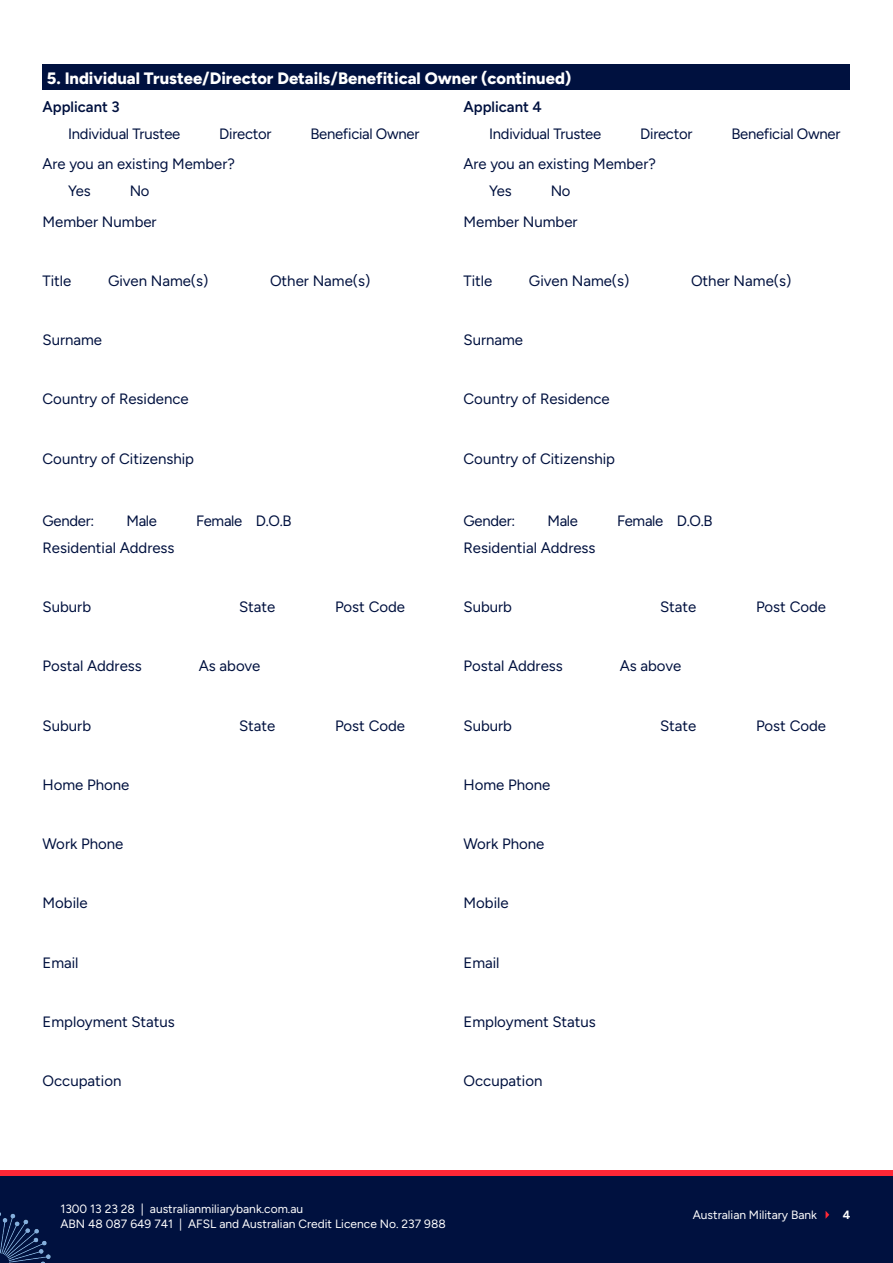
<style>
.page{position:relative;width:893px;height:1263px;background:#fff}
.page>*{position:absolute;margin:0;border:0;box-sizing:border-box;transform-origin:0 0}
.t1{font:800 16.5px "Figtree";color:#fff}
.t2{font:15px/26.5px "Figtree";color:#00113f}
.t3{font:15px "Figtree";letter-spacing:-.02em;color:#00113f}
.t4{font:600 15px "Figtree";color:#00113f}
.t5{font:12px/15px "Figtree";color:#fff}
.t6{font:700 12px "Figtree";color:#fff}
</style>
<div class="page">
<div style="left:0;top:1174px;width:893px;height:89px;background:#00113f"></div>
<svg style="left:826px;top:1211px;width:3px;height:8px"></svg>
<img style="left:0;top:1212px;width:51px;height:51px">
<div style="left:0;top:1170px;width:893px;height:5px;background:#ff2736"></div>
<div style="left:43px;top:64px;width:807px;height:25px;background:#00113f"></div>
<p class="t1" style="left:47px;top:68px;width:526px">5. Individual Trustee/Director Details/Benefitical Owner (continued)</p>
<p class="t4" style="left:43px;top:98px;width:79px">Applicant 3</p>
<p class="t3" style="left:68px;top:125px;width:114px">Individual Trustee</p>
<p class="t3" style="left:219px;top:125px;width:54px">Director</p>
<p class="t3" style="left:310px;top:125px;width:111px">Beneficial Owner</p>
<p class="t2" style="left:68px;top:151px;width:168px;text-indent:-26px">Are you an existing Member?<br>Yes</p>
<p class="t4" style="left:463px;top:98px;width:80px">Applicant 4</p>
<p class="t3" style="left:489px;top:125px;width:114px">Individual Trustee</p>
<p class="t3" style="left:640px;top:125px;width:54px">Director</p>
<p class="t3" style="left:731px;top:125px;width:111px">Beneficial Owner</p>
<p class="t2" style="left:489px;top:151px;width:168px;text-indent:-26px">Are you an existing Member?<br>Yes</p>
<p class="t2" style="left:43px;top:175px;width:116px;line-height:30.8px;text-indent:87px">No<br>Member Number</p>
<p class="t2" style="left:463px;top:175px;width:116px;line-height:30.8px;text-indent:87px">No<br>Member Number</p>
<p class="t2" style="left:43px;top:267px;width:30px">Title</p>
<p class="t2" style="left:108px;top:267px;width:102px">Given Name(s)</p>
<p class="t2" style="left:270px;top:267px;width:102px">Other Name(s)</p>
<p class="t2" style="left:463px;top:267px;width:30px">Title</p>
<p class="t2" style="left:529px;top:267px;width:102px">Given Name(s)</p>
<p class="t2" style="left:691px;top:267px;width:102px">Other Name(s)</p>
<p class="t2" style="left:43px;top:327px;width:61px">Surname</p>
<p class="t2" style="left:463px;top:327px;width:61px">Surname</p>
<p class="t2" style="left:43px;top:386px;width:148px">Country of Residence</p>
<p class="t2" style="left:463px;top:386px;width:148px">Country of Residence</p>
<p class="t2" style="left:43px;top:445px;width:153px">Country of Citizenship</p>
<p class="t2" style="left:463px;top:445px;width:153px">Country of Citizenship</p>
<p class="t2" style="left:43px;top:508px;width:53px">Gender:</p>
<p class="t2" style="left:126px;top:508px;width:32px">Male</p>
<p class="t2" style="left:196px;top:508px;width:97px">Female D.O.B</p>
<p class="t2" style="left:43px;top:534px;width:134px">Residential Address</p>
<p class="t2" style="left:463px;top:508px;width:53px">Gender:</p>
<p class="t2" style="left:547px;top:508px;width:32px">Male</p>
<p class="t2" style="left:617px;top:508px;width:97px">Female D.O.B</p>
<p class="t2" style="left:463px;top:534px;width:134px">Residential Address</p>
<p class="t2" style="left:43px;top:593px;width:50px">Suburb</p>
<p class="t2" style="left:239px;top:593px;width:38px">State</p>
<p class="t2" style="left:335px;top:593px;width:72px">Post Code</p>
<p class="t2" style="left:463px;top:593px;width:50px">Suburb</p>
<p class="t2" style="left:660px;top:593px;width:38px">State</p>
<p class="t2" style="left:756px;top:593px;width:72px">Post Code</p>
<p class="t2" style="left:43px;top:653px;width:101px">Postal Address</p>
<p class="t2" style="left:199px;top:653px;width:63px">As above</p>
<p class="t2" style="left:463px;top:653px;width:101px">Postal Address</p>
<p class="t2" style="left:620px;top:653px;width:63px">As above</p>
<p class="t2" style="left:43px;top:712px;width:50px">Suburb</p>
<p class="t2" style="left:239px;top:712px;width:38px">State</p>
<p class="t2" style="left:335px;top:712px;width:72px">Post Code</p>
<p class="t2" style="left:463px;top:712px;width:50px">Suburb</p>
<p class="t2" style="left:660px;top:712px;width:38px">State</p>
<p class="t2" style="left:756px;top:712px;width:72px">Post Code</p>
<p class="t2" style="left:43px;top:771px;width:88px">Home Phone</p>
<p class="t2" style="left:463px;top:771px;width:88px">Home Phone</p>
<p class="t2" style="left:43px;top:831px;width:82px">Work Phone</p>
<p class="t2" style="left:463px;top:831px;width:82px">Work Phone</p>
<p class="t2" style="left:43px;top:890px;width:47px">Mobile</p>
<p class="t2" style="left:463px;top:890px;width:47px">Mobile</p>
<p class="t2" style="left:43px;top:949px;width:38px">Email</p>
<p class="t2" style="left:463px;top:949px;width:38px">Email</p>
<p class="t2" style="left:43px;top:1008px;width:134px">Employment Status</p>
<p class="t2" style="left:463px;top:1008px;width:134px">Employment Status</p>
<p class="t2" style="left:43px;top:1068px;width:80px">Occupation</p>
<p class="t2" style="left:463px;top:1068px;width:80px">Occupation</p>
<p class="t5" style="left:60px;top:1201px;width:387px">1300 13 23 28 | australianmiliarybank.com.au<br>ABN 48 087 649 741 | AFSL and Australian Credit Licence No. 237 988</p>
<p class="t5" style="left:693px;top:1207px;width:126px">Australian Military Bank</p>
<p class="t6" style="left:843px;top:1208px;width:9px">4</p>
</div>
